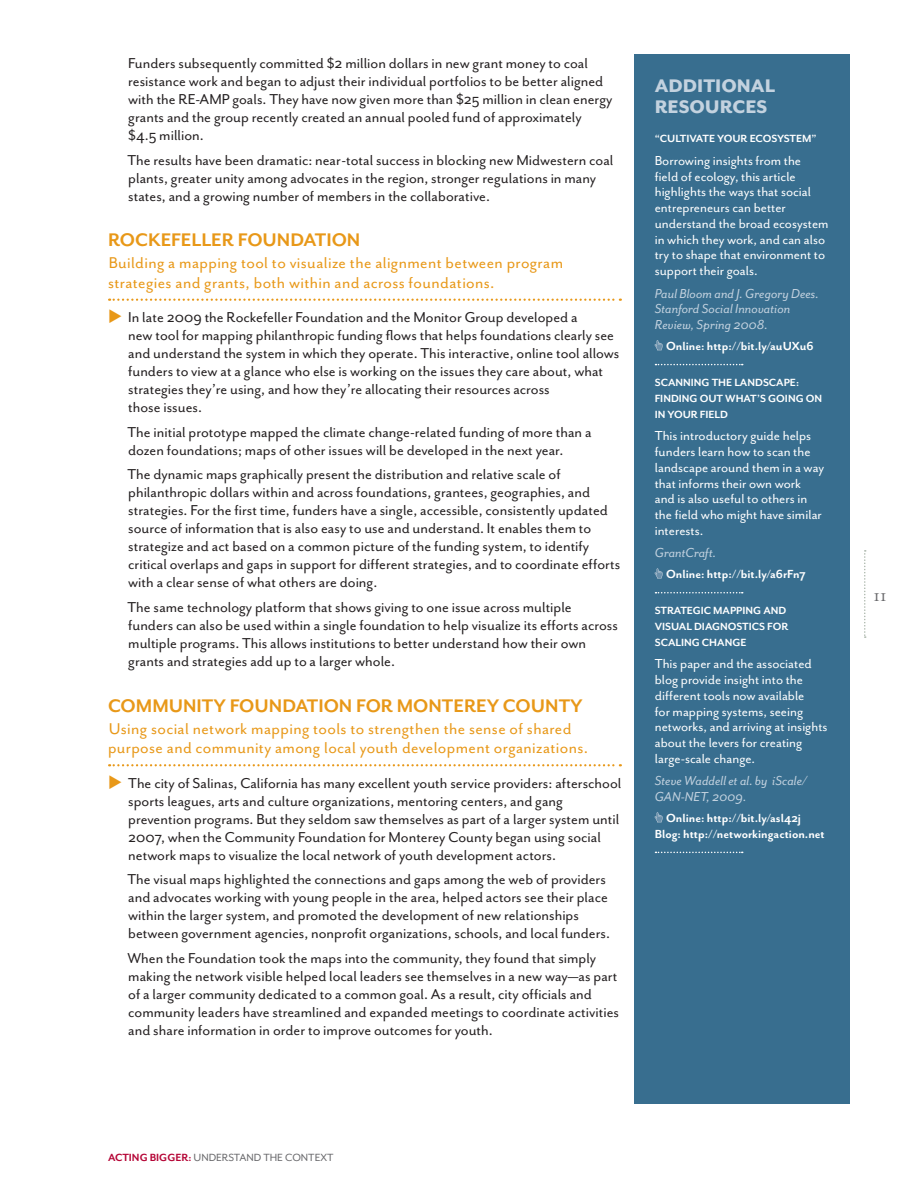
<style>
.page{position:relative;width:918px;height:1188px;background:#fff}
.page>*{position:absolute;margin:0;border:0;box-sizing:border-box;transform-origin:0 0}
.t1{font:700 21px "Mr Eaves San OT";color:#e89818}
.t2{font:800 21px/21px "Mr Eaves San OT";color:#c3d2df}
.t3{font:18px/19.5px "Mr Eaves San OT";letter-spacing:.02em;color:#e89818}
.t4{font:18px "Mrs Eaves Roman";color:#69696c}
.t5{font:16.5px/18px "Mr Eaves San OT";color:#231f20}
.t6{font:15px/15.8px "Mr Eaves San OT";color:#fff}
.t7{font:italic 15px/15.8px "Mr Eaves San OT";color:#c3d2df}
.t8{font:700 13.5px/15.8px "Mr Eaves San OT";color:#fff}
.t9{font:700 12px/15.8px "Mr Eaves San OT";color:#fff}
.t10{font:12px "Mr Eaves San OT";color:#69696c}
.s1{font-weight:700;color:#b50536}
</style>
<div class="page">
<svg style="left:864px;top:550px;width:2px;height:88px"></svg>
<div style="left:634px;top:54px;width:216px;height:1050px;background:#386e8f"></div>
<svg style="left:656px;top:364px;width:87px;height:1px"></svg>
<svg style="left:656px;top:592px;width:87px;height:1px"></svg>
<svg style="left:656px;top:852px;width:87px;height:1px"></svg>
<svg style="left:655px;top:340px;width:8px;height:10px"></svg>
<svg style="left:655px;top:568px;width:8px;height:10px"></svg>
<svg style="left:655px;top:812px;width:8px;height:10px"></svg>
<svg style="left:109px;top:299px;width:512px;height:2px"></svg>
<svg style="left:109px;top:764px;width:512px;height:2px"></svg>
<p class="t5" style="left:128px;top:54px;width:486px">Funders subsequently committed $2 million dollars in new grant money to coal resistance work and began to adjust their individual portfolios to be better aligned with the RE-AMP goals. They have now given more than $25 million in clean energy grants and the group recently created an annual pooled fund of approximately $4.5 million.</p>
<p class="t5" style="left:128px;top:151px;width:487px">The results have been dramatic: near-total success in blocking new Midwestern coal plants, greater unity among advocates in the region, stronger regulations in many states, and a growing number of members in the collaborative.</p>
<p class="t1" style="left:108px;top:228px;width:254px">ROCKEFELLER FOUNDATION</p>
<p class="t3" style="left:108px;top:253px;width:457px">Building a mapping tool to visualize the alignment between program strategies and grants, both within and across foundations.</p>
<p class="t5" style="left:128px;top:308px;width:493px">In late 2009 the Rockefeller Foundation and the Monitor Group developed a<br>new tool for mapping philanthropic funding flows that helps foundations clearly see and understand the system in which they operate. This interactive, online tool allows funders to view at a glance who else is working on the issues they care about, what strategies they’re using, and how they’re allocating their resources across<br>those issues.</p>
<p class="t5" style="left:128px;top:423px;width:466px">The initial prototype mapped the climate change-related funding of more than a dozen foundations; maps of other issues will be developed in the next year.</p>
<p class="t5" style="left:128px;top:466px;width:494px">The dynamic maps graphically present the distribution and relative scale of philanthropic dollars within and across foundations, grantees, geographies, and strategies. For the first time, funders have a single, accessible, consistently updated source of information that is also easy to use and understand. It enables them to strategize and act based on a common picture of the funding system, to identify critical overlaps and gaps in support for different strategies, and to coordinate efforts with a clear sense of what others are doing.</p>
<p class="t5" style="left:128px;top:598px;width:492px">The same technology platform that shows giving to one issue across multiple funders can also be used within a single foundation to help visualize its efforts across multiple programs. This allows institutions to better understand how their own grants and strategies add up to a larger whole.</p>
<p class="t1" style="left:108px;top:694px;width:476px">COMMUNITY FOUNDATION FOR MONTEREY COUNTY</p>
<p class="t3" style="left:108px;top:719px;width:482px">Using social network mapping tools to strengthen the sense of shared purpose and community among local youth development organizations.</p>
<p class="t5" style="left:128px;top:774px;width:495px">The city of Salinas, California has many excellent youth service providers: afterschool sports leagues, arts and culture organizations, mentoring centers, and gang prevention programs. But they seldom saw themselves as part of a larger system until 2007, when the Community Foundation for Monterey County began using social network maps to visualize the local network of youth development actors.</p>
<p class="t5" style="left:128px;top:871px;width:484px">The visual maps highlighted the connections and gaps among the web of providers and advocates working with young people in the area, helped actors see their place within the larger system, and promoted the development of new relationships between government agencies, nonprofit organizations, schools, and local funders.</p>
<p class="t5" style="left:128px;top:949px;width:493px">When the Foundation took the maps into the community, they found that simply making the network visible helped local leaders see themselves in a new way—as part of a larger community dedicated to a common goal. As a result, city officials and community leaders have streamlined and expanded meetings to coordinate activities and share information in order to improve outcomes for youth.</p>
<p class="t2" style="left:655px;top:75px;width:122px">ADDITIONAL<br>RESOURCES</p>
<p class="t9" style="left:655px;top:131px;width:163px">“CULTIVATE YOUR ECOSYSTEM”</p>
<p class="t6" style="left:655px;top:153px;width:175px">Borrowing insights from the<br>field of ecology, this article highlights the ways that social entrepreneurs can better understand the broad ecosystem in which they work, and can also try to shape that environment to support their goals.</p>
<p class="t7" style="left:655px;top:285px;width:166px">Paul Bloom and J. Gregory Dees.<br>Stanford Social Innovation<br>Review, Spring 2008.</p>
<p class="t8" style="left:666px;top:338px;width:149px">Online: http://bit.ly/auUXu6</p>
<p class="t9" style="left:655px;top:375px;width:169px">SCANNING THE LANDSCAPE:<br>FINDING OUT WHAT’S GOING ON<br>IN YOUR FIELD</p>
<p class="t6" style="left:655px;top:428px;width:171px">This introductory guide helps funders learn how to scan the landscape around them in a way that informs their own work and is also useful to others in the field who might have similar interests.</p>
<p class="t7" style="left:655px;top:545px;width:63px">GrantCraft.</p>
<p class="t8" style="left:666px;top:567px;width:141px">Online: http://bit.ly/a6rFn7</p>
<p class="t9" style="left:655px;top:603px;width:135px">STRATEGIC MAPPING AND<br>VISUAL DIAGNOSTICS FOR<br>SCALING CHANGE</p>
<p class="t6" style="left:655px;top:656px;width:174px">This paper and the associated blog provide insight into the different tools now available<br>for mapping systems, seeing networks, and arriving at insights about the levers for creating large-scale change.</p>
<p class="t7" style="left:655px;top:773px;width:154px">Steve Waddell et al. by iScale/<br>GAN-NET, 2009.</p>
<p class="t8" style="left:655px;top:810px;width:172px;text-indent:11px">Online: http://bit.ly/asl42j<br>Blog: http://networkingaction.net</p>
<p class="t10" style="left:108px;top:1151px;width:227px"><span class="s1">ACTING BIGGER:</span> UNDERSTAND THE CONTEXT</p>
<p class="t4" style="left:874px;top:585px;width:15px">11</p>
</div>
